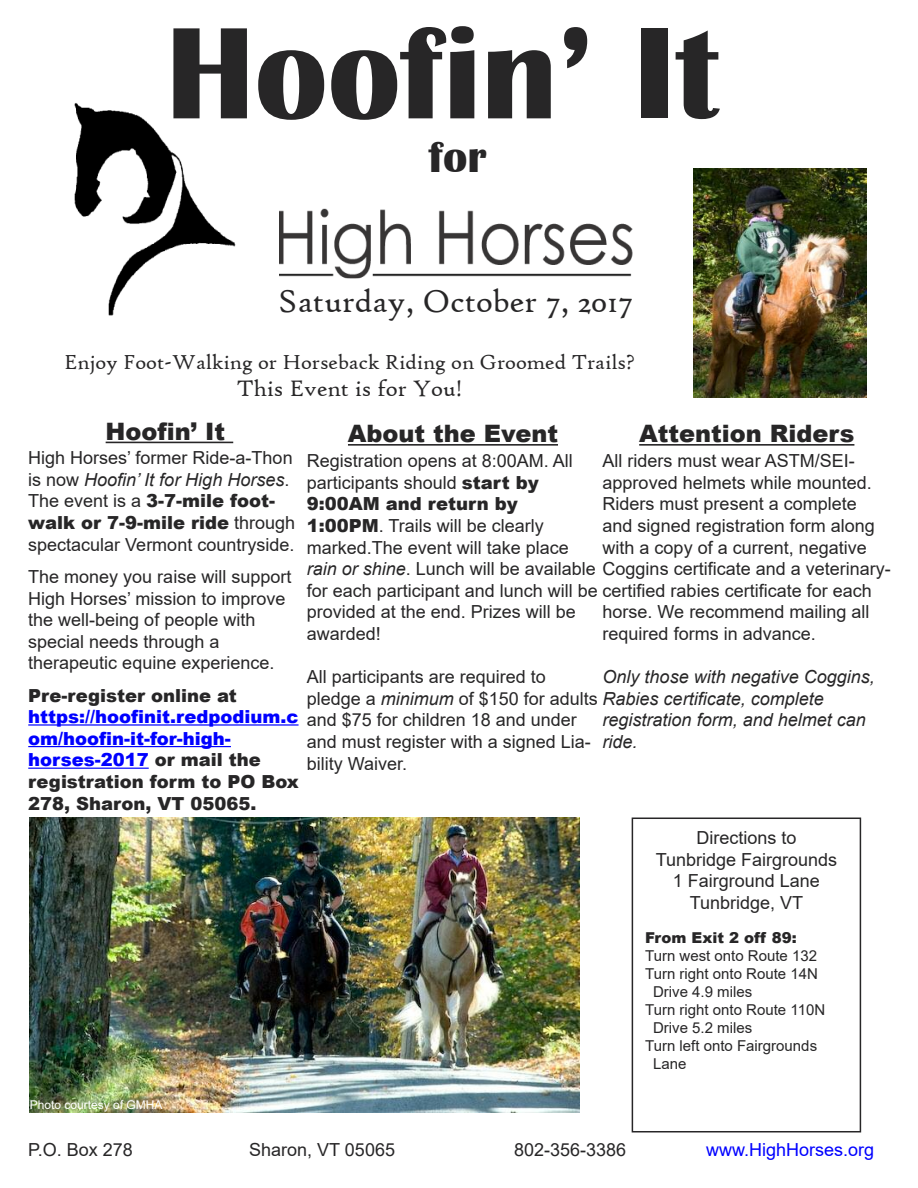
<style>
.page{position:relative;width:918px;height:1188px;background:#fff}
.page>*{position:absolute;margin:0;border:0;box-sizing:border-box;transform-origin:0 0}
.t1{font:700 135px "Britannic";color:#272627}
.t2{font:700 45px "Britannic";color:#272627}
.t3{font:33.75px "High Tower Text";color:#272627}
.t4{font:900 24px "Arial";color:#272627}
.t5{font:24px "High Tower Text";color:#272627}
.t6{font:21.75px "High Tower Text";color:#272627}
.t7{font:18px/21.6px "Arial";color:#272627}
.t8{font:900 18px/21.6px "Arial";color:#00f}
.t9{font:italic 18px/21.6px "Arial";color:#272627}
.t10{font:900 18px "Arial";color:#272627}
.t11{font:18px "Arial";color:#00f}
.t12{font:15px "Arial";color:#272627}
.t13{font:900 15px "Arial";color:#272627}
.t14{font:12px "Arial";color:#fff}
.s1{font-style:italic}
.s2{font-weight:900}
.s3{color:#272627}
</style>
<div class="page">
<img style="left:29px;top:818px;width:550px;height:295px">
<img style="left:74px;top:103px;width:162px;height:213px">
<div style="left:192px;top:96px;width:24px;height:37px;background:#fff"></div>
<img style="left:280px;top:208px;width:353px;height:70px">
<div style="left:632px;top:818px;width:229px;height:314px;border:2px solid #272627"></div>
<hr style="left:106px;top:442px;width:127px;height:1px;background:#272627">
<hr style="left:28px;top:724px;width:271px;height:2px;background:#00f">
<hr style="left:28px;top:746px;width:203px;height:1px;background:#00f">
<hr style="left:28px;top:768px;width:121px;height:1px;background:#00f">
<hr style="left:348px;top:444px;width:210px;height:2px;background:#272627">
<hr style="left:639px;top:444px;width:215px;height:2px;background:#272627">
<img style="left:694px;top:169px;width:172px;height:228px">
<h1 class="t1" style="left:166px;top:6px;width:555px">Hoofin’ It</h1>
<h2 class="t2" style="left:429px;top:134px;width:59px">for</h2>
<h3 class="t3" style="left:278px;top:287px;width:356px">Saturday, October 7, 2017</h3>
<p class="t6" style="left:64px;top:353px;width:572px">Enjoy Foot-Walking or Horseback Riding on Groomed Trails?</p>
<h3 class="t5" style="left:236px;top:379px;width:227px">This Event is for You!</h3>
<h3 class="t4" style="left:106px;top:414px;width:121px">Hoofin’ It</h3>
<p class="t7" style="left:28px;top:447px;width:268px">High Horses’ former Ride-a-Thon is now <span class="s1">Hoofin’ It for High Horses</span>.<br>The event is a <span class="s2">3-7-mile foot&shy;walk or 7-9-mile ride</span> through spectacular Vermont countryside.</p>
<p class="t7" style="left:28px;top:566px;width:265px">The money you raise will support<br>High Horses’ mission to improve the well-being of people with special needs through a therapeutic equine experience.</p>
<p class="t10" style="left:28px;top:682px;width:210px">Pre-register online at</p>
<p class="t8" style="left:28px;top:705px;width:272px">https://hoofinit.redpodium.c om/hoofin-it-for-high&shy;horses-2017 <span class="s3">or mail the registration form to PO Box<br>278, Sharon, VT 05065.</span></p>
<h3 class="t4" style="left:639px;top:416px;width:217px">Attention Riders</h3>
<p class="t7" style="left:603px;top:450px;width:274px">All riders must wear ASTM/SEI&shy;approved helmets while mounted.<br>Riders must present a complete and signed registration form along with a copy of a current, negative</p>
<h3 class="t4" style="left:348px;top:416px;width:212px">About the Event</h3>
<p class="t7" style="left:307px;top:450px;width:586px">Registration opens at 8:00AM. All<br>participants should <span class="s2">start by<br>9:00AM and return by<br>1:00PM</span>. Trails will be clearly<br>marked.The event will take place<br><span class="s1">rain or shine</span>. Lunch will be available Coggins certificate and a veterinary&shy;for each participant and lunch will be certified rabies certificate for each provided at the end. Prizes will be<br>awarded!</p>
<p class="t7" style="left:307px;top:666px;width:518px">All participants are required to<br>pledge a <span class="s1">minimum</span> of $150 for adults <span class="s1">Rabies certificate, complete </span>and $75 for children 18 and under<br>and must register with a signed Lia-<br>bility Waiver.</p>
<p class="t7" style="left:603px;top:601px;width:268px">horse. We recommend mailing all required forms in advance.</p>
<p class="t9" style="left:603px;top:666px;width:274px">Only those with negative Coggins,</p>
<p class="t9" style="left:603px;top:709px;width:265px">registration form, and helmet can ride.</p>
<p class="t14" style="left:30px;top:1099px;width:134px">Photo courtesy of GMHA</p>
<p class="t7" style="left:656px;top:827px;width:183px;text-align:center">Directions to<br>Tunbridge Fairgrounds<br>1 Fairground Lane<br>Tunbridge, VT</p>
<p class="t13" style="left:645px;top:926px;width:153px">From Exit 2 off 89:</p>
<p class="t12" style="left:645px;top:947px;width:174px">Turn west onto Route 132</p>
<p class="t12" style="left:645px;top:965px;width:174px">Turn right onto Route 14N</p>
<p class="t12" style="left:653px;top:983px;width:101px">Drive 4.9 miles</p>
<p class="t12" style="left:645px;top:1001px;width:182px">Turn right onto Route 110N</p>
<p class="t12" style="left:653px;top:1019px;width:101px">Drive 5.2 miles</p>
<p class="t12" style="left:645px;top:1037px;width:174px">Turn left onto Fairgrounds</p>
<p class="t12" style="left:653px;top:1055px;width:35px">Lane</p>
<p class="t7" style="left:28px;top:1139px;width:106px">P.O. Box 278</p>
<p class="t7" style="left:249px;top:1139px;width:147px">Sharon, VT 05065</p>
<p class="t7" style="left:514px;top:1139px;width:114px">802-356-3386</p>
<p class="t11" style="left:706px;top:1140px;width:170px">www.HighHorses.org</p>
</div>
